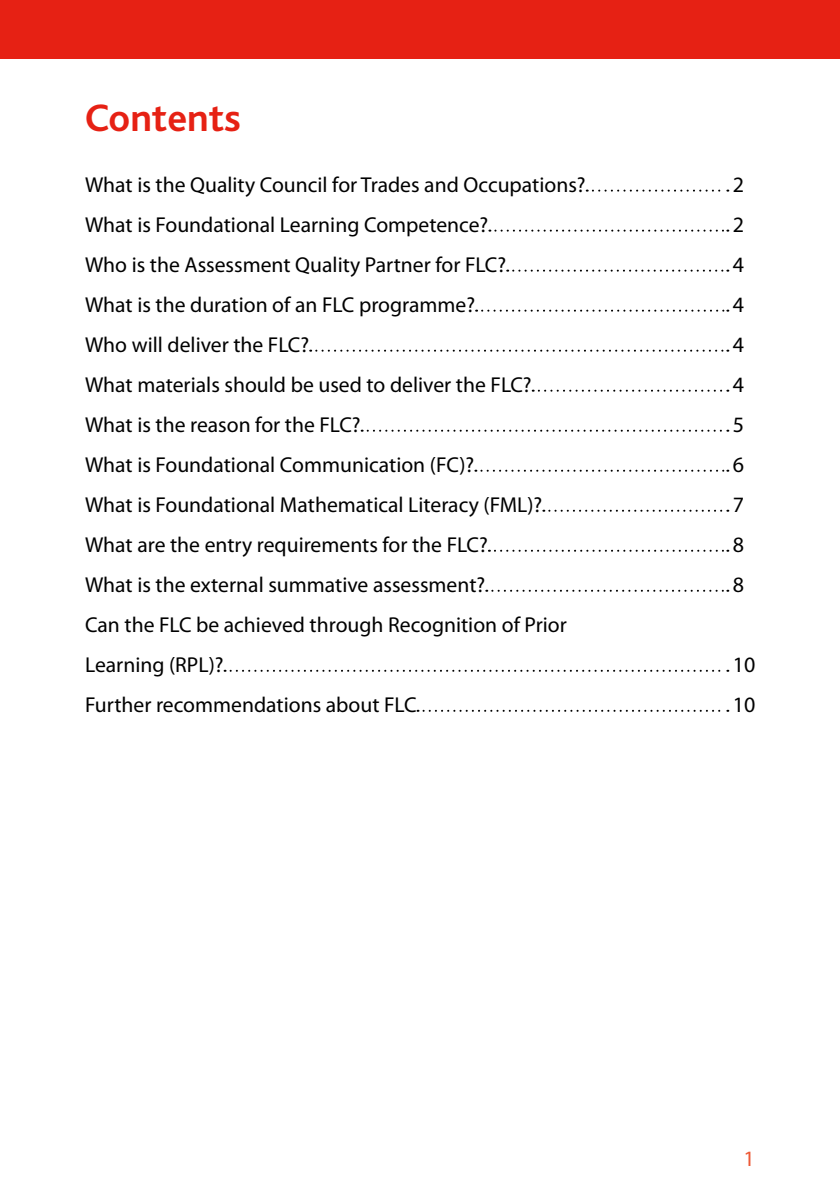
<style>
.page{position:relative;width:840px;height:1191px;background:#fff}
.page>*{position:absolute;margin:0;border:0;box-sizing:border-box;transform-origin:0 0}
.t1{font:700 40px "Bliss";color:#e62114}
.t2{font:22px "Myriad Pro";color:#000}
.t3{font:22px "Myriad Pro";color:#ed5936}
.t4{font:21.6px/40px "Myriad Pro";color:#000}
</style>
<div class="page">
<div style="left:0;top:0;width:839px;height:59px;background:#e62114"></div>
<svg style="left:586px;top:190px;width:142px;height:2px"></svg>
<svg style="left:489px;top:230px;width:239px;height:2px"></svg>
<svg style="left:507px;top:270px;width:221px;height:2px"></svg>
<svg style="left:476px;top:310px;width:252px;height:2px"></svg>
<svg style="left:310px;top:350px;width:418px;height:2px"></svg>
<svg style="left:532px;top:390px;width:196px;height:2px"></svg>
<svg style="left:361px;top:430px;width:367px;height:2px"></svg>
<svg style="left:475px;top:470px;width:253px;height:2px"></svg>
<svg style="left:543px;top:510px;width:185px;height:2px"></svg>
<svg style="left:488px;top:550px;width:240px;height:2px"></svg>
<svg style="left:486px;top:590px;width:242px;height:2px"></svg>
<svg style="left:224px;top:670px;width:504px;height:2px"></svg>
<svg style="left:417px;top:710px;width:311px;height:2px"></svg>
<h1 class="t1" style="left:85px;top:97px;width:157px">Contents</h1>
<p class="t4" style="left:85px;top:164px;width:502px">What is the Quality Council for Trades and Occupations?</p>
<p class="t2" style="left:732px;top:171px;width:13px">2</p>
<p class="t4" style="left:85px;top:204px;width:404px">What is Foundational Learning Competence?</p>
<p class="t2" style="left:732px;top:211px;width:13px">2</p>
<p class="t4" style="left:85px;top:244px;width:422px">Who is the Assessment Quality Partner for FLC?</p>
<p class="t2" style="left:732px;top:251px;width:13px">4</p>
<p class="t4" style="left:85px;top:284px;width:391px">What is the duration of an FLC programme?</p>
<p class="t2" style="left:732px;top:291px;width:13px">4</p>
<p class="t4" style="left:85px;top:324px;width:225px">Who will deliver the FLC?</p>
<p class="t2" style="left:732px;top:331px;width:13px">4</p>
<p class="t4" style="left:85px;top:364px;width:448px">What materials should be used to deliver the FLC?</p>
<p class="t2" style="left:732px;top:371px;width:13px">4</p>
<p class="t4" style="left:85px;top:404px;width:277px">What is the reason for the FLC?</p>
<p class="t2" style="left:732px;top:411px;width:13px">5</p>
<p class="t4" style="left:85px;top:444px;width:390px">What is Foundational Communication (FC)?</p>
<p class="t2" style="left:732px;top:451px;width:13px">6</p>
<p class="t4" style="left:85px;top:484px;width:458px">What is Foundational Mathematical Literacy (FML)?</p>
<p class="t2" style="left:732px;top:491px;width:13px">7</p>
<p class="t4" style="left:85px;top:524px;width:404px">What are the entry requirements for the FLC?</p>
<p class="t2" style="left:732px;top:531px;width:13px">8</p>
<p class="t4" style="left:85px;top:564px;width:401px">What is the external summative assessment?</p>
<p class="t2" style="left:732px;top:571px;width:13px">8</p>
<p class="t4" style="left:85px;top:604px;width:483px">Can the FLC be achieved through Recognition of Prior<br>Learning (RPL)?</p>
<p class="t2" style="left:732px;top:651px;width:24px">10</p>
<p class="t4" style="left:85px;top:684px;width:333px">Further recommendations about FLC</p>
<p class="t2" style="left:732px;top:691px;width:24px">10</p>
<p class="t3" style="left:743px;top:1145px;width:13px">1</p>
</div>
